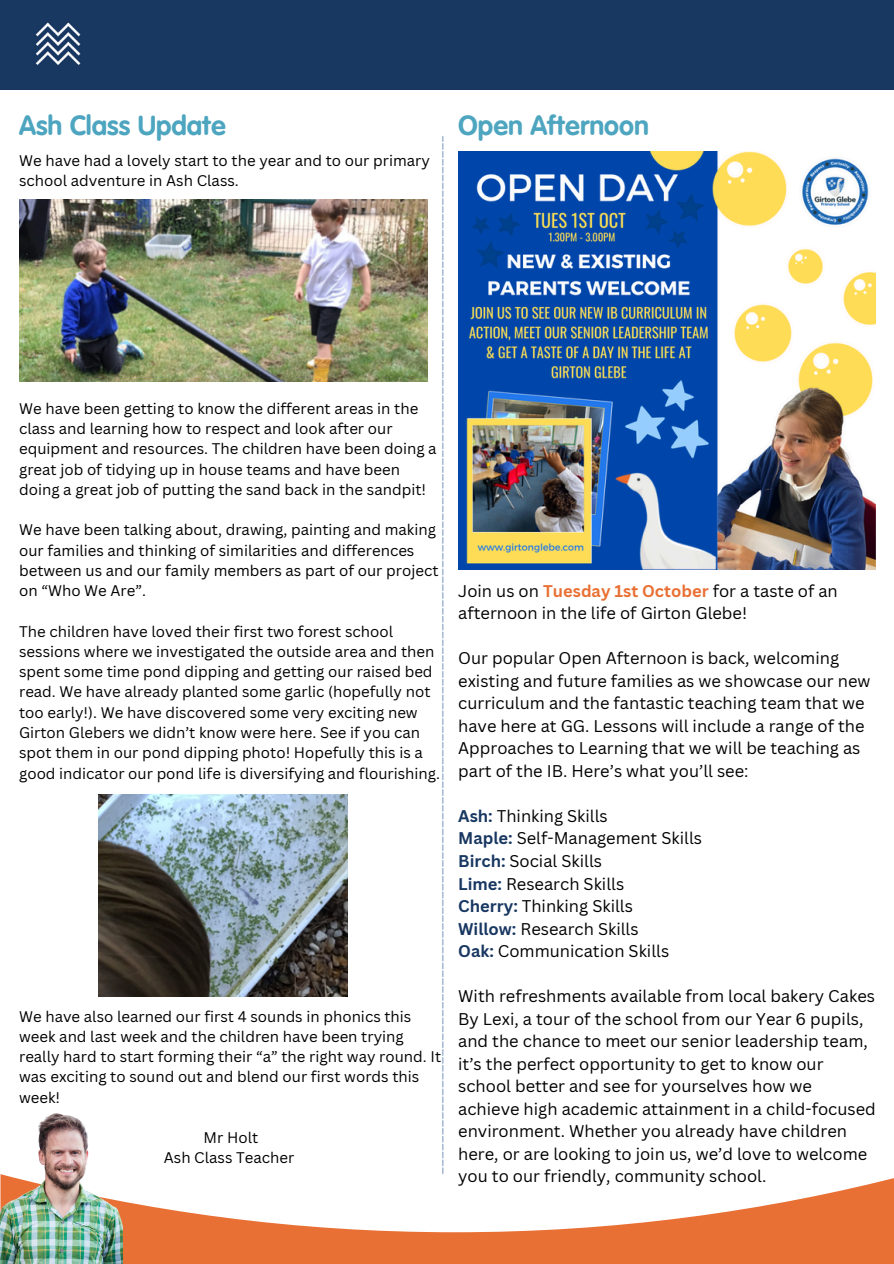
<style>
.page{position:relative;width:894px;height:1264px;background:#fff}
.page>*{position:absolute;margin:0;border:0;box-sizing:border-box;transform-origin:0 0}
.t1{font:700 27px "VAG Rounded Next";color:#4da5bf}
.t2{font:16.5px/22.5px "Canva Sans";color:#000}
.t3{font:15px/20.2px "Canva Sans";color:#000}
.s1{font-weight:700;color:#e97034}
.s2{font-weight:700;color:#183761}
</style>
<div class="page">
<div style="left:0;top:0;width:893px;height:89px;background:#183761"></div>
<svg style="left:123px;top:1178px;width:770px;height:85px;fill:#e97034"></svg>
<img style="left:35px;top:22px;width:46px;height:43px">
<svg style="left:442px;top:136px;width:1px;height:1038px"></svg>
<img style="left:458px;top:152px;width:417px;height:417px">
<img style="left:0;top:1113px;width:123px;height:150px">
<img style="left:99px;top:794px;width:248px;height:202px">
<img style="left:19px;top:199px;width:408px;height:182px">
<p class="t1" style="left:19px;top:107px;width:208px">Ash Class Update</p>
<p class="t1" style="left:458px;top:107px;width:192px">Open Afternoon</p>
<p class="t3" style="left:19px;top:150px;width:412px">We have had a lovely start to the year and to our primary school adventure in Ash Class.</p>
<h1 class="t3" style="left:19px;top:398px;width:419px">We have been getting to know the different areas in the class and learning how to respect and look after our equipment and resources. The children have been doing a great job of tidying up in house teams and have been doing a great job of putting the sand back in the sandpit!</h1>
<h1 class="t3" style="left:19px;top:519px;width:421px">We have been talking about, drawing, painting and making our families and thinking of similarities and differences between us and our family members as part of our project on “Who We Are”.</h1>
<p class="t3" style="left:19px;top:620px;width:422px">The children have loved their first two forest school sessions where we investigated the outside area and then spent some time pond dipping and getting our raised bed read. We have already planted some garlic (hopefully not too early!). We have discovered some very exciting new Girton Glebers we didn’t know were here. See if you can spot them in our pond dipping photo! Hopefully this is a good indicator our pond life is diversifying and flourishing.</p>
<p class="t3" style="left:19px;top:1005px;width:423px">We have also learned our first 4 sounds in phonics this week and last week and the children have been trying really hard to start forming their “a” the right way round. It was exciting to sound out and blend our first words this week!</p>
<p class="t3" style="left:203px;top:1127px;width:56px">Mr Holt</p>
<p class="t3" style="left:164px;top:1147px;width:132px">Ash Class Teacher</p>
<p class="t2" style="left:458px;top:579px;width:381px">Join us on <span class="s1">Tuesday 1st October</span> for a taste of an afternoon in the life of Girton Glebe!</p>
<p class="t2" style="left:458px;top:646px;width:413px">Our popular Open Afternoon is back, welcoming existing and future families as we showcase our new curriculum and the fantastic teaching team that we have here at GG. Lessons will include a range of the Approaches to Learning that we will be teaching as part of the IB. Here’s what you’ll see:</p>
<p class="t2" style="left:458px;top:804px;width:151px"><span class="s2">Ash:</span> Thinking Skills</p>
<p class="t2" style="left:458px;top:826px;width:245px"><span class="s2">Maple:</span> Self-Management Skills</p>
<p class="t2" style="left:458px;top:849px;width:145px"><span class="s2">Birch:</span> Social Skills</p>
<p class="t2" style="left:458px;top:871px;width:167px"><span class="s2">Lime:</span> Research Skills</p>
<p class="t2" style="left:458px;top:894px;width:176px"><span class="s2">Cherry:</span> Thinking Skills</p>
<p class="t2" style="left:458px;top:916px;width:182px"><span class="s2">Willow:</span> Research Skills</p>
<p class="t2" style="left:458px;top:939px;width:212px"><span class="s2">Oak:</span> Communication Skills</p>
<p class="t2" style="left:458px;top:984px;width:419px">With refreshments available from local bakery Cakes By Lexi, a tour of the school from our Year 6 pupils, and the chance to meet our senior leadership team, it’s the perfect opportunity to get to know our school better and see for yourselves how we achieve high academic attainment in a child-focused environment. Whether you already have children here, or are looking to join us, we’d love to welcome you to our friendly, community school.</p>
</div>
